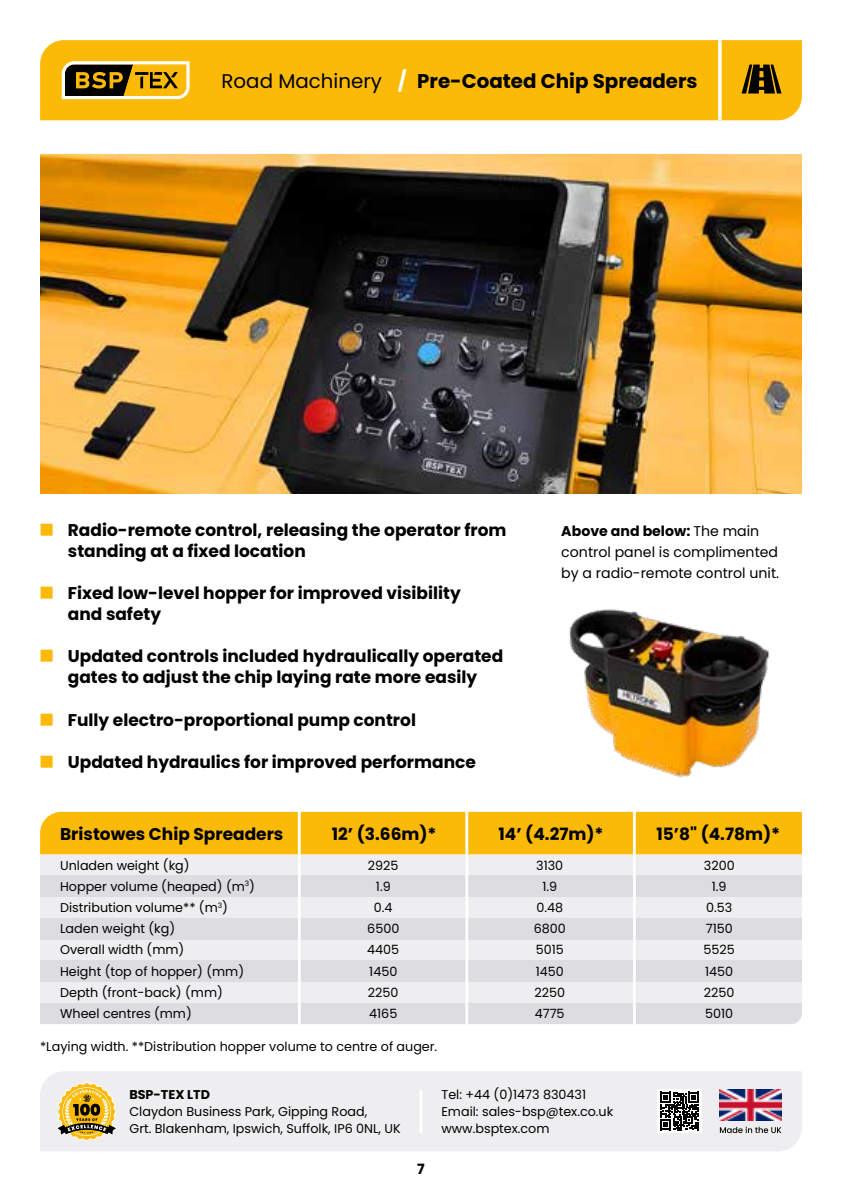
<style>
.page{position:relative;width:842px;height:1191px;background:#fff}
.page>*{position:absolute;margin:0;border:0;box-sizing:border-box;transform-origin:0 0}
.t1{font:700 19.8px "Poppins";color:#000}
.t2{font:700 17px/21.2px "Poppins";color:#000}
.t3{font:14.2px/21.2px "Poppins";color:#000}
.t4{font:700 14.2px "Poppins";color:#000}
.t5{font:12.8px/21.2px "Poppins";color:#000}
.t6{font:700 12.8px "Poppins";color:#000}
.s1{font-weight:400}
.s2{color:#fff}
.s3{font-weight:700}
</style>
<div class="page">
<div style="left:40px;top:40px;width:762px;height:80px;background:#fbba07"></div>
<svg style="left:62px;top:61px;width:128px;height:38px"></svg>
<svg style="left:718px;top:40px;width:4px;height:80px"></svg>
<div style="left:40px;top:1071px;width:762px;height:80px;background:#eeeef0"></div>
<img style="left:720px;top:1089px;width:61px;height:31px">
<svg style="left:720px;top:1126px;width:61px;height:7px"></svg>
<svg style="left:57px;top:1081px;width:60px;height:60px;background:#cfb264"></svg>
<hr style="left:420px;top:1090px;width:2px;height:43px;background:#fff">
<div style="left:657px;top:1089px;width:45px;height:44px;background:#fff"></div>
<svg style="left:660px;top:1091px;width:39px;height:39px"></svg>
<svg style="left:741px;top:65px;width:40px;height:28px"></svg>
<div style="left:40px;top:854px;width:762px;height:149px;background:#eeeef0"></div>
<div style="left:40px;top:812px;width:762px;height:42px;background:#fbba07"></div>
<div style="left:40px;top:875px;width:762px;height:21px;background:#dddce0"></div>
<div style="left:40px;top:918px;width:762px;height:21px;background:#dddce0"></div>
<div style="left:40px;top:960px;width:762px;height:21px;background:#dddce0"></div>
<div style="left:40px;top:1003px;width:762px;height:21px;background:#dddce0"></div>
<hr style="left:298px;top:812px;width:3px;height:212px;background:#fff">
<hr style="left:465px;top:812px;width:3px;height:212px;background:#fff">
<hr style="left:633px;top:812px;width:3px;height:212px;background:#fff">
<img style="left:569px;top:609px;width:201px;height:169px">
<img style="left:40px;top:154px;width:762px;height:339px">
<h1 class="t1" style="left:222px;top:70px;width:477px"><span class="s1">Road Machinery</span> <span class="s2">/</span> Pre-Coated Chip Spreaders</h1>
<h2 class="t2" style="left:68px;top:519px;width:440px">Radio-remote control, releasing the operator from standing at a fixed location</h2>
<h2 class="t2" style="left:68px;top:582px;width:394px">Fixed low-level hopper for improved visibility and safety</h2>
<h2 class="t2" style="left:68px;top:646px;width:437px">Updated controls included hydraulically operated gates to adjust the chip laying rate more easily</h2>
<h2 class="t2" style="left:68px;top:709px;width:350px">Fully electro-proportional pump control</h2>
<h2 class="t2" style="left:68px;top:751px;width:409px">Updated hydraulics for improved performance</h2>
<p class="t3" style="left:561px;top:520px;width:219px"><span class="s3">Above and below:</span> The main control panel is complimented by a radio-remote control unit.</p>
<h2 class="t2" style="left:60px;top:823px;width:225px">Bristowes Chip Spreaders</h2>
<p class="t5" style="left:60px;top:875px;width:196px">Hopper volume (heaped) (m<sup>3</sup>)</p>
<p class="t5" style="left:60px;top:854px;width:131px">Unladen weight (kg)</p>
<p class="t5" style="left:60px;top:897px;width:186px">Distribution volume** (m<sup>3</sup>)<br>Laden weight (kg)<br>Overall width (mm)<br>Height (top of hopper) (mm)<br>Depth (front-back) (mm)</p>
<h2 class="t2" style="left:332px;top:823px;width:106px">12’ (3.66m)*</h2>
<h2 class="t2" style="left:498px;top:823px;width:107px">14’ (4.27m)*</h2>
<h2 class="t2" style="left:656px;top:823px;width:125px">15’8" (4.78m)*</h2>
<p class="t5" style="left:367px;top:854px;width:34px;text-align:center">2925<br>1.9<br>0.4<br>6500<br>4405<br>1450<br>2250</p>
<p class="t5" style="left:534px;top:854px;width:34px;text-align:center">3130<br>1.9<br>0.48<br>6800<br>5015<br>1450<br>2250</p>
<p class="t5" style="left:704px;top:854px;width:33px;text-align:center">3200<br>1.9<br>0.53<br>7150<br>5525</p>
<p class="t5" style="left:704px;top:960px;width:32px">1450<br>2250</p>
<p class="t5" style="left:60px;top:1003px;width:133px">Wheel centres (mm)</p>
<p class="t5" style="left:369px;top:1003px;width:30px">4165</p>
<p class="t5" style="left:535px;top:1003px;width:31px">4775</p>
<p class="t5" style="left:705px;top:1003px;width:30px">5010</p>
<p class="t5" style="left:40px;top:1036px;width:399px">*Laying width. **Distribution hopper volume to centre of auger.</p>
<p class="t6" style="left:129px;top:1087px;width:82px">BSP-TEX LTD</p>
<p class="t5" style="left:129px;top:1103px;width:273px;line-height:17px">Claydon Business Park, Gipping Road,<br>Grt. Blakenham, Ipswich, Suffolk, IP6 0NL, UK</p>
<p class="t4" style="left:417px;top:1160px;width:9px">7</p>
<p class="t5" style="left:441px;top:1086px;width:173px;line-height:17px">Tel: +44 (0)1473 830431<br>Email: sales-bsp@tex.co.uk www.bsptex.com</p>
</div>
